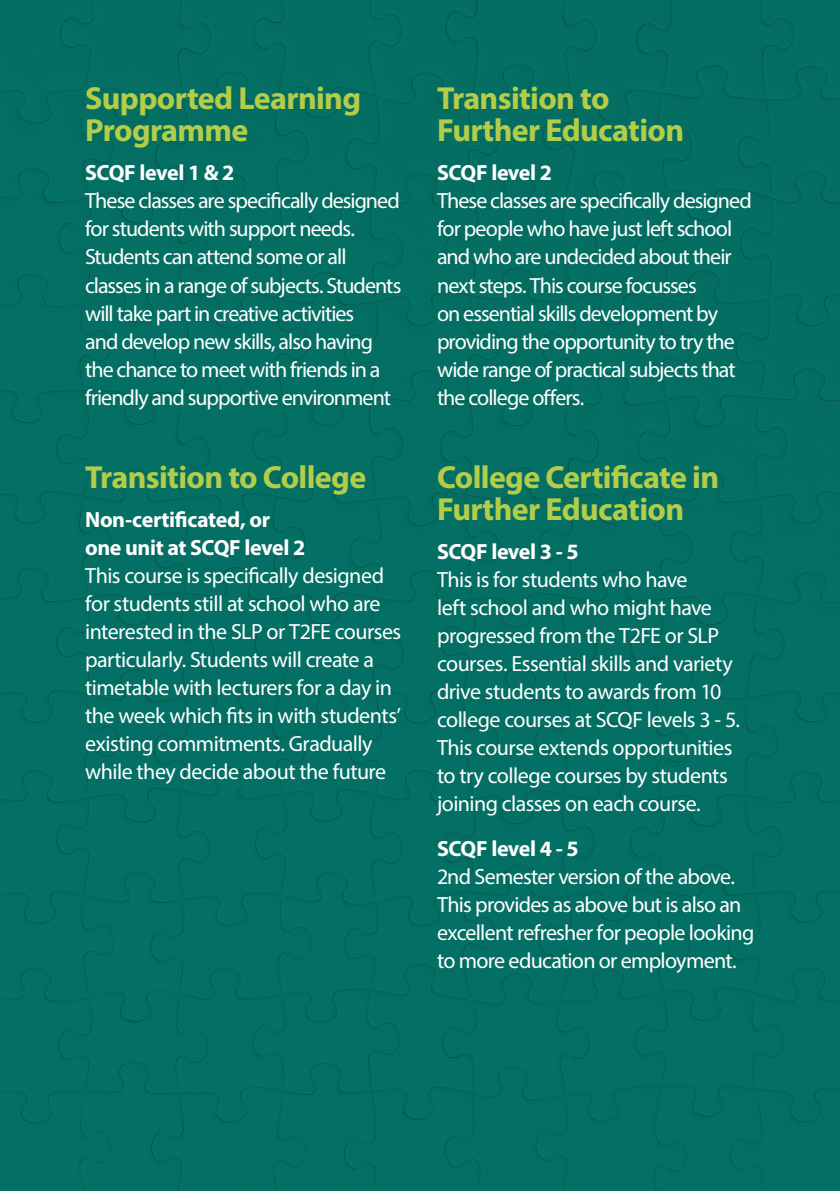
<style>
.page{position:relative;width:840px;height:1191px;background:#fff}
.page>*{position:absolute;margin:0;border:0;box-sizing:border-box;transform-origin:0 0}
.H2_Accent{font:700 32px/32px "Myriad Pro";letter-spacing:-.02em;color:#b4cd49}
.Body_White{font:22px/28px "Myriad Pro";letter-spacing:-.035em;color:#fff}
.Body_White_Bold{font:700 22px/28px "Myriad Pro";letter-spacing:-.02em;color:#fff}
</style>
<div class="page">
<div style="left:0;top:0;width:839px;height:1191px;background:#046f63"></div>
<p class="H2_Accent" style="left:85px;top:81px;width:277px">Supported Learning<br>Programme</p>
<p class="Body_White_Bold" style="left:85px;top:158px;width:151px">SCQF level 1 &amp; 2</p>
<p class="Body_White" style="left:85px;top:187px;width:318px">These classes are specifically designed for students with support needs.<br>Students can attend some or all classes in a range of subjects. Students will take part in creative activities<br>and develop new skills, also having the chance to meet with friends in a friendly and supportive environment</p>
<p class="H2_Accent" style="left:85px;top:460px;width:282px">Transition to College</p>
<p class="Body_White_Bold" style="left:85px;top:505px;width:221px">Non-certificated, or one unit at SCQF level 2</p>
<p class="Body_White" style="left:85px;top:561px;width:317px">This course is specifically designed for students still at school who are interested in the SLP or T2FE courses particularly. Students will create a timetable with lecturers for a day in the week which fits in with students’ existing commitments. Gradually while they decide about the future</p>
<p class="H2_Accent" style="left:437px;top:81px;width:248px">Transition to<br>Further Education</p>
<p class="Body_White_Bold" style="left:437px;top:158px;width:116px">SCQF level 2</p>
<p class="Body_White" style="left:437px;top:187px;width:316px">These classes are specifically designed for people who have just left school and who are undecided about their next steps. This course focusses<br>on essential skills development by providing the opportunity to try the wide range of practical subjects that the college offers.</p>
<p class="H2_Accent" style="left:437px;top:460px;width:283px">College Certificate in<br>Further Education</p>
<p class="Body_White_Bold" style="left:437px;top:537px;width:143px">SCQF level 3 - 5</p>
<p class="Body_White" style="left:437px;top:565px;width:304px">This is for students who have<br>left school and who might have progressed from the T2FE or SLP courses. Essential skills and variety drive students to awards from 10 college courses at SCQF levels 3 - 5.<br>This course extends opportunities to try college courses by students joining classes on each course.</p>
<p class="Body_White_Bold" style="left:437px;top:834px;width:143px">SCQF level 4 - 5</p>
<p class="Body_White" style="left:437px;top:862px;width:319px">2nd Semester version of the above.<br>This provides as above but is also an excellent refresher for people looking to more education or employment.</p>
</div>
